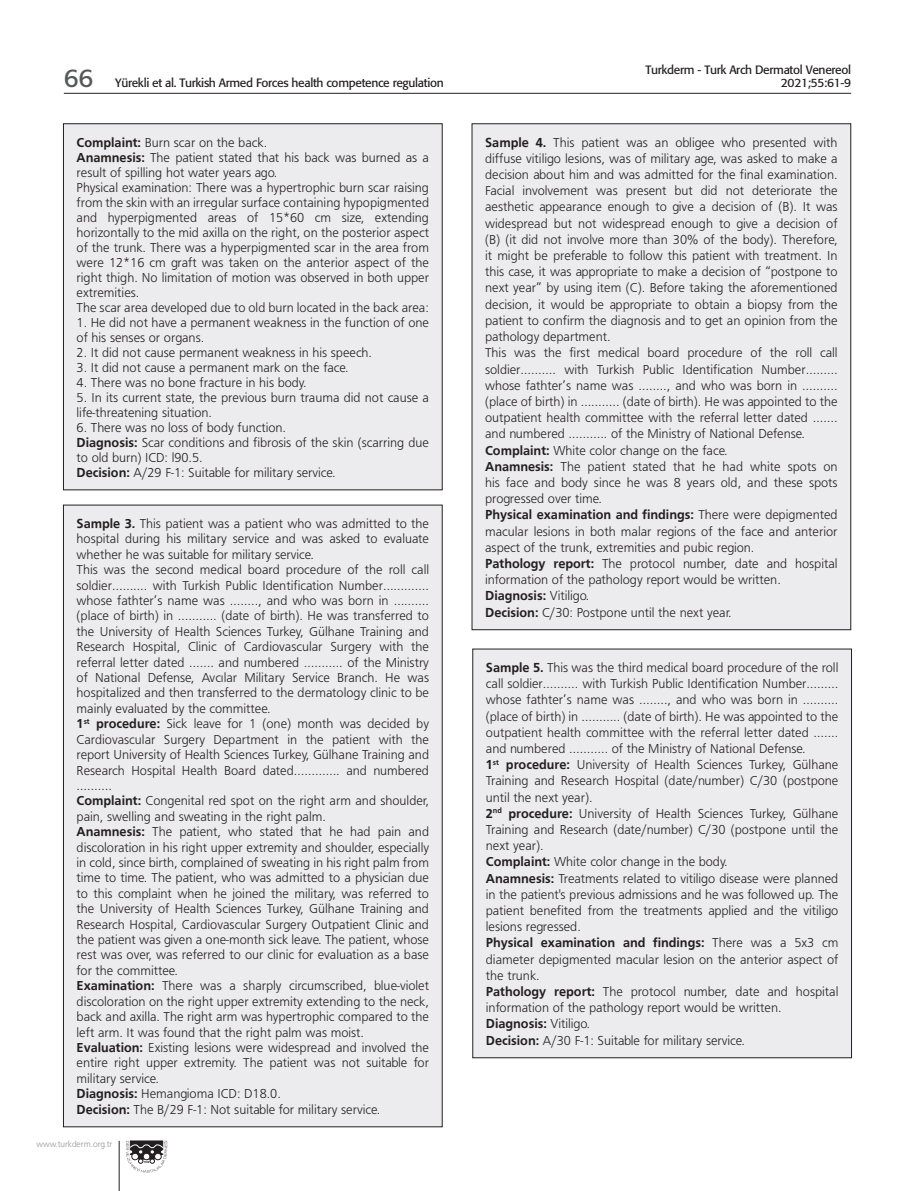
<style>
.page{position:relative;width:915px;height:1191px;background:#fff}
.page>*{position:absolute;margin:0;border:0;box-sizing:border-box;transform-origin:0 0}
.t1{font:13.5px/16.2px "Frugal Normal Tr";color:#231f20}
.t2{font:13.5px "Frugal Bold Tr";color:#231f20}
.t3{font:12px/12.8px "Formata Tr";letter-spacing:-.025em;color:#231f20;text-align:right}
.t4{font:9px "Frugal Normal Tr";letter-spacing:-.01em;color:#939598}
.s1{font-size:25.5px;color:#57585a}
.s2{font-family:"Frugal Bold Tr"}
.s3{font-family:"Frugal Normal Tr"}
</style>
<div class="page">
<hr style="left:119px;top:1140px;width:1px;height:51px;background:#231f20">
<hr style="left:64px;top:93px;width:786px;height:1px;background:#231f20">
<svg style="left:126px;top:1140px;width:41px;height:32px"></svg>
<div style="left:63px;top:124px;width:379px;height:366px;background:#ececee"></div>
<div style="left:63px;top:123px;width:379px;height:367px;border:1px solid #231f20"></div>
<div style="left:63px;top:505px;width:379px;height:621px;background:#ececee"></div>
<div style="left:472px;top:124px;width:378px;height:505px;background:#ececee"></div>
<div style="left:472px;top:649px;width:379px;height:408px;background:#ececee"></div>
<div style="left:472px;top:648px;width:379px;height:410px;border:1px solid #231f20"></div>
<p class="t3" style="left:64px;top:76px;width:381px"><span class="s1">66</span> Yürekli et al. Turkish Armed Forces health competence regulation</p>
<p class="t3" style="left:645px;top:63px;width:207px">Turkderm - Turk Arch Dermatol Venereol<br>2021;55:61-9</p>
<p class="t1" style="left:77px;top:134px;width:354px;line-height:15px"><span class="s2">Complaint:</span> Burn scar on the back.<br><span class="s2">Anamnesis:</span> The patient stated that his back was burned as a result of spilling hot water years ago.<br>Physical examination: There was a hypertrophic burn scar raising from the skin with an irregular surface containing hypopigmented and hyperpigmented areas of 15*60 cm size, extending horizontally to the mid axilla on the right, on the posterior aspect of the trunk. There was a hyperpigmented scar in the area from were 12*16 cm graft was taken on the anterior aspect of the right thigh. No limitation of motion was observed in both upper extremities.<br>The scar area developed due to old burn located in the back area:</p>
<p class="t1" style="left:77px;top:314px;width:354px;line-height:15px">1. He did not have a permanent weakness in the function of one of his senses or organs.</p>
<p class="t1" style="left:77px;top:344px;width:297px">2. It did not cause permanent weakness in his speech.</p>
<p class="t1" style="left:77px;top:359px;width:273px">3. It did not cause a permanent mark on the face.</p>
<p class="t1" style="left:77px;top:374px;width:231px">4. There was no bone fracture in his body.</p>
<p class="t1" style="left:77px;top:389px;width:354px;line-height:15px">5. In its current state, the previous burn trauma did not cause a life-threatening situation.</p>
<p class="t1" style="left:77px;top:419px;width:354px;line-height:15px">6. There was no loss of body function.<br><span class="s2">Diagnosis:</span> Scar conditions and fibrosis of the skin (scarring due to old burn) ICD: l90.5.<br><span class="s2">Decision:</span> A/29 F-1: Suitable for military service.</p>
<p class="t1" style="left:77px;top:515px;width:354px;line-height:15.5px"><span class="s2">Sample 3.</span> This patient was a patient who was admitted to the hospital during his military service and was asked to evaluate whether he was suitable for military service.<br>This was the second medical board procedure of the roll call soldier………. with Turkish Public Identification Number…………. whose fathter’s name was …….., and who was born in ………. (place of birth) in ……….. (date of birth). He was transferred to the University of Health Sciences Turkey, Gülhane Training and Research Hospital, Clinic of Cardiovascular Surgery with the referral letter dated ……. and numbered ……….. of the Ministry of National Defense, Avcılar Military Service Branch. He was hospitalized and then transferred to the dermatology clinic to be mainly evaluated by the committee.<br><span class="s2">1</span><sup>st</sup> <span class="s2">procedure:</span> Sick leave for 1 (one) month was decided by Cardiovascular Surgery Department in the patient with the report University of Health Sciences Turkey, Gülhane Training and Research Hospital Health Board dated…………. and numbered ……….<br><span class="s2">Complaint:</span> Congenital red spot on the right arm and shoulder, pain, swelling and sweating in the right palm.<br><span class="s2">Anamnesis:</span> The patient, who stated that he had pain and discoloration in his right upper extremity and shoulder, especially in cold, since birth, complained of sweating in his right palm from time to time. The patient, who was admitted to a physician due to this complaint when he joined the military, was referred to the University of Health Sciences Turkey, Gülhane Training and Research Hospital, Cardiovascular Surgery Outpatient Clinic and the patient was given a one-month sick leave. The patient, whose rest was over, was referred to our clinic for evaluation as a base for the committee.<br><span class="s2">Examination:</span> There was a sharply circumscribed, blue-violet discoloration on the right upper extremity extending to the neck, back and axilla. The right arm was hypertrophic compared to the left arm. It was found that the right palm was moist.<br><span class="s2">Evaluation:</span> Existing lesions were widespread and involved the entire right upper extremity. The patient was not suitable for military service.<br><span class="s2">Diagnosis:</span> Hemangioma ICD: D18.0.<br><span class="s2">Decision:</span> The B/29 F-1: Not suitable for military service.</p>
<p class="t4" style="left:37px;top:1139px;width:77px">www.turkderm.org.tr</p>
<p class="t1" style="left:485px;top:134px;width:354px"><span class="s2">Sample 4.</span> This patient was an obligee who presented with diffuse vitiligo lesions, was of military age, was asked to make a decision about him and was admitted for the final examination.<br>Facial involvement was present but did not deteriorate the aesthetic appearance enough to give a decision of (B). It was widespread but not widespread enough to give a decision of (B) (it did not involve more than 30% of the body). Therefore, it might be preferable to follow this patient with treatment. In this case, it was appropriate to make a decision of “postpone to next year” by using item (C). Before taking the aforementioned decision, it would be appropriate to obtain a biopsy from the patient to confirm the diagnosis and to get an opinion from the pathology department.<br>This was the first medical board procedure of the roll call soldier………. with Turkish Public Identification Number……… whose fathter’s name was …….., and who was born in ………. (place of birth) in ……….. (date of birth). He was appointed to the outpatient health committee with the referral letter dated ……. and numbered ……….. of the Ministry of National Defense.<br><span class="s2">Complaint:</span> White color change on the face.<br><span class="s2">Anamnesis:</span> The patient stated that he had white spots on his face and body since he was 8 years old, and these spots progressed over time.</p>
<p class="t2" style="left:485px;top:507px;width:354px">Physical examination and findings: <span class="s3">There were depigmented</span></p>
<p class="t1" style="left:485px;top:523px;width:354px">macular lesions in both malar regions of the face and anterior aspect of the trunk, extremities and pubic region.<br><span class="s2">Pathology report:</span> The protocol number, date and hospital information of the pathology report would be written.</p>
<p class="t2" style="left:485px;top:588px;width:106px">Diagnosis: <span class="s3">Vitiligo.</span></p>
<p class="t1" style="left:485px;top:604px;width:248px"><span class="s2">Decision:</span> C/30: Postpone until the next year.</p>
<p class="t1" style="left:485px;top:659px;width:354px"><span class="s2">Sample 5.</span> This was the third medical board procedure of the roll call soldier………. with Turkish Public Identification Number……… whose fathter’s name was …….., and who was born in ………. (place of birth) in ……….. (date of birth). He was appointed to the outpatient health committee with the referral letter dated ……. and numbered ……….. of the Ministry of National Defense.<br><span class="s2">1</span><sup>st</sup> <span class="s2">procedure:</span> University of Health Sciences Turkey, Gülhane Training and Research Hospital (date/number) C/30 (postpone until the next year).<br><span class="s2">2</span><sup>nd</sup> <span class="s2">procedure:</span> University of Health Sciences Turkey, Gülhane Training and Research (date/number) C/30 (postpone until the next year).<br><span class="s2">Complaint:</span> White color change in the body.<br><span class="s2">Anamnesis:</span> Treatments related to vitiligo disease were planned in the patient's previous admissions and he was followed up. The patient benefited from the treatments applied and the vitiligo lesions regressed.</p>
<p class="t2" style="left:485px;top:935px;width:354px">Physical examination and findings: <span class="s3">There was a 5x3 cm</span></p>
<p class="t1" style="left:485px;top:951px;width:354px">diameter depigmented macular lesion on the anterior aspect of the trunk.<br><span class="s2">Pathology report:</span> The protocol number, date and hospital information of the pathology report would be written.</p>
<p class="t2" style="left:485px;top:1016px;width:106px">Diagnosis: <span class="s3">Vitiligo.</span></p>
<p class="t1" style="left:485px;top:1032px;width:260px"><span class="s2">Decision:</span> A/30 F-1: Suitable for military service.</p>
</div>
